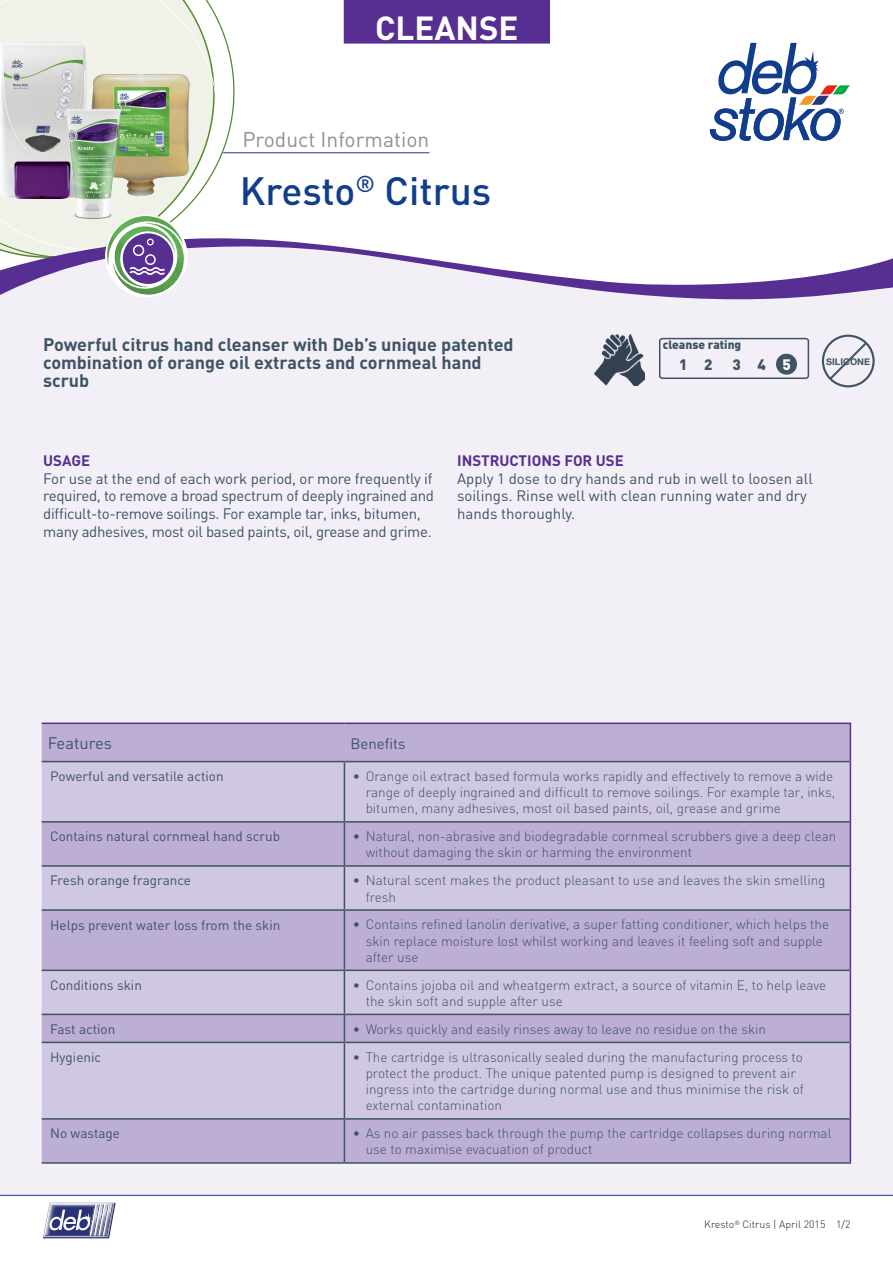
<style>
.page{position:relative;width:893px;height:1263px;background:#fff}
.page>*{position:absolute;margin:0;border:0;box-sizing:border-box;transform-origin:0 0}
.t1{font:500 39px "DIN";color:#103d8c}
.t2{font:700 33px "DIN";color:#fff}
.t3{font:21px "DIN";color:#8e9091}
._08_Copy_Prokyon_8_7{font:700 18px/18px "DIN";color:#3e5364}
.t4{font:16.5px "DIN";color:#3e5364}
._08_Subline_Prokyon{font:15px/17.7px "DIN";letter-spacing:-.02em;color:#3e5364}
._08_Copy_Prokyon_8_7-2{font:15px/17.7px "DIN";color:#3e5364}
._08_Copy_Prokyon_8_7-3{font:700 15px "DIN";color:#572e91}
._08_Subline_Prokyon-2{font:700 15px "DIN";color:#572e91}
.t5{font:900 15px "DIN";color:#3e5364}
.t6{font:300 13.5px/16.2px "DIN";color:#3e5364}
.t7{font:13.5px "DIN";color:#3e5364}
.t8{font:900 12px "DIN";color:#3e5364}
._07_Prokyon_7_9{font:300 10.5px "DIN";color:#231f20}
.t9{font:700 9.3px "Helvetica Neue";color:#3e5364}
.s1{color:#fff}
</style>
<div class="page">
<div style="left:0;top:60px;width:893px;height:1136px;background:#f2eff7"></div>
<hr style="left:0;top:1195px;width:893px;height:1px;background:#103d8c">
<svg style="left:43px;top:1203px;width:73px;height:35px"></svg>
<div style="left:42px;top:724px;width:808px;height:438px;background:#bcaed4"></div>
<svg style="left:42px;top:762px;width:808px;height:356px;background:#c8bddc"></svg>
<hr style="left:42px;top:761px;width:302px;height:1px;background:#3e5364">
<hr style="left:42px;top:821px;width:302px;height:2px;background:#3e5364">
<hr style="left:42px;top:865px;width:302px;height:2px;background:#3e5364">
<hr style="left:42px;top:909px;width:302px;height:2px;background:#3e5364">
<hr style="left:42px;top:969px;width:302px;height:2px;background:#3e5364">
<hr style="left:42px;top:1014px;width:302px;height:1px;background:#3e5364">
<hr style="left:42px;top:1042px;width:302px;height:1px;background:#3e5364">
<hr style="left:42px;top:1118px;width:302px;height:1px;background:#3e5364">
<hr style="left:42px;top:1162px;width:302px;height:2px;background:#3e5364">
<hr style="left:344px;top:762px;width:1px;height:59px;background:#3e5364">
<hr style="left:344px;top:823px;width:1px;height:42px;background:#3e5364">
<hr style="left:344px;top:867px;width:1px;height:42px;background:#3e5364">
<hr style="left:344px;top:911px;width:1px;height:58px;background:#3e5364">
<hr style="left:344px;top:971px;width:1px;height:43px;background:#3e5364">
<svg style="left:344px;top:1015px;width:1px;height:27px"></svg>
<hr style="left:344px;top:1043px;width:1px;height:75px;background:#3e5364">
<hr style="left:344px;top:1119px;width:1px;height:43px;background:#3e5364">
<hr style="left:344px;top:761px;width:506px;height:1px;background:#3e5364">
<hr style="left:344px;top:821px;width:506px;height:2px;background:#3e5364">
<hr style="left:344px;top:865px;width:506px;height:2px;background:#3e5364">
<hr style="left:344px;top:909px;width:506px;height:2px;background:#3e5364">
<hr style="left:344px;top:969px;width:506px;height:2px;background:#3e5364">
<hr style="left:344px;top:1014px;width:506px;height:1px;background:#3e5364">
<hr style="left:344px;top:1042px;width:506px;height:1px;background:#3e5364">
<hr style="left:344px;top:1118px;width:506px;height:1px;background:#3e5364">
<hr style="left:344px;top:1162px;width:507px;height:2px;background:#3e5364">
<hr style="left:42px;top:722px;width:302px;height:2px;background:#572e91">
<hr style="left:344px;top:722px;width:507px;height:2px;background:#572e91">
<hr style="left:850px;top:724px;width:1px;height:37px;background:#572e91">
<hr style="left:850px;top:761px;width:1px;height:61px;background:#572e91">
<hr style="left:850px;top:822px;width:1px;height:44px;background:#572e91">
<hr style="left:850px;top:866px;width:1px;height:44px;background:#572e91">
<hr style="left:850px;top:910px;width:1px;height:60px;background:#572e91">
<hr style="left:850px;top:970px;width:1px;height:44px;background:#572e91">
<svg style="left:850px;top:1014px;width:1px;height:28px"></svg>
<hr style="left:850px;top:1042px;width:1px;height:77px;background:#572e91">
<hr style="left:850px;top:1119px;width:1px;height:43px;background:#572e91">
<div style="left:250px;top:0;width:643px;height:235px;background:#fff"></div>
<svg style="left:0;top:0;width:250px;height:235px;fill:#f0f2e9"></svg>
<hr style="left:223px;top:152px;width:206px;height:1px;background:#243a79">
<svg style="left:0;top:235px;width:893px;height:65px"></svg>
<div style="left:105px;top:215px;width:83px;height:82px;background:#fff;border-radius:50%"></div>
<img style="left:113px;top:222px;width:72px;height:74px">
<img style="left:113px;top:267px;width:62px;height:22px">
<img style="left:105px;top:216px;width:78px;height:51px">
<svg style="left:710px;top:43px;width:140px;height:98px"></svg>
<div style="left:344px;top:0;width:206px;height:44px;background:#572e91"></div>
<img style="left:0;top:30px;width:96px;height:180px">
<img style="left:83px;top:67px;width:115px;height:135px">
<svg style="left:822px;top:335px;width:53px;height:52px"></svg>
<img style="left:594px;top:334px;width:50px;height:51px">
<div style="left:659px;top:338px;width:150px;height:41px;border:2px solid #3e5364;border-radius:3px"></div>
<div style="left:776px;top:354px;width:21px;height:21px;background:#3e5364;border-radius:50%"></div>
<img style="left:43px;top:104px;width:97px;height:118px">
<p class="t2" style="left:375px;top:6px;width:145px">CLEANSE</p>
<p class="t3" style="left:242px;top:126px;width:188px">Product Information</p>
<p class="t1" style="left:240px;top:166px;width:253px">Kresto<sup>®</sup> Citrus</p>
<p class="_08_Copy_Prokyon_8_7" style="left:43px;top:335px;width:472px">Powerful citrus hand cleanser with Deb’s unique patented combination of orange oil extracts and cornmeal hand scrub</p>
<p class="t8" style="left:663px;top:337px;width:80px">cleanse rating</p>
<p class="t5" style="left:679px;top:354px;width:35px">1 2</p>
<p class="t5" style="left:732px;top:354px;width:60px">3 4 <span class="s1">5</span></p>
<p class="t9" style="left:826px;top:355px;width:45px">SILICONE</p>
<p class="_08_Subline_Prokyon-2" style="left:43px;top:451px;width:49px">USAGE</p>
<p class="_08_Subline_Prokyon" style="left:43px;top:469px;width:392px">For use at the end of each work period, or more frequently if required, to remove a broad spectrum of deeply ingrained and difficult-to-remove soilings. For example tar, inks, bitumen, many adhesives, most oil based paints, oil, grease and grime.</p>
<p class="_08_Copy_Prokyon_8_7-3" style="left:457px;top:451px;width:168px">INSTRUCTIONS FOR USE</p>
<p class="_08_Copy_Prokyon_8_7-2" style="left:457px;top:469px;width:357px">Apply 1 dose to dry hands and rub in well to loosen all soilings. Rinse well with clean running water and dry hands thoroughly.</p>
<p class="t4" style="left:48px;top:733px;width:66px">Features</p>
<p class="_08_Subline_Prokyon" style="left:350px;top:734px;width:57px">Benefits</p>
<p class="t7" style="left:50px;top:768px;width:175px">Powerful and versatile action</p>
<p class="t6" style="left:366px;top:768px;width:471px;text-indent:-13px">• Orange oil extract based formula works rapidly and effectively to remove a wide range of deeply ingrained and difficult to remove soilings. For example tar, inks, bitumen, many adhesives, most oil based paints, oil, grease and grime</p>
<p class="t7" style="left:50px;top:828px;width:231px">Contains natural cornmeal hand scrub</p>
<p class="t6" style="left:366px;top:828px;width:472px;text-indent:-13px">• Natural, non-abrasive and biodegradable cornmeal scrubbers give a deep clean without damaging the skin or harming the environment</p>
<p class="t7" style="left:50px;top:872px;width:142px">Fresh orange fragrance</p>
<p class="t6" style="left:366px;top:872px;width:461px;text-indent:-13px">• Natural scent makes the product pleasant to use and leaves the skin smelling fresh</p>
<p class="t7" style="left:50px;top:916px;width:232px">Helps prevent water loss from the skin</p>
<p class="t6" style="left:366px;top:916px;width:465px;text-indent:-13px">• Contains refined lanolin derivative, a super fatting conditioner, which helps the skin replace moisture lost whilst working and leaves it feeling soft and supple after use</p>
<p class="t7" style="left:50px;top:976px;width:93px">Conditions skin</p>
<p class="t6" style="left:366px;top:976px;width:462px;text-indent:-13px">• Contains jojoba oil and wheatgerm extract, a source of vitamin E, to help leave the skin soft and supple after use</p>
<p class="t7" style="left:50px;top:1020px;width:67px">Fast action</p>
<p class="t6" style="left:353px;top:1021px;width:415px">• Works quickly and easily rinses away to leave no residue on the skin</p>
<p class="t7" style="left:50px;top:1048px;width:52px">Hygienic</p>
<p class="t6" style="left:366px;top:1049px;width:440px;text-indent:-13px">• The cartridge is ultrasonically sealed during the manufacturing process to protect the product. The unique patented pump is designed to prevent air ingress into the cartridge during normal use and thus minimise the risk of external contamination</p>
<p class="t7" style="left:50px;top:1125px;width:71px">No wastage</p>
<p class="t6" style="left:366px;top:1125px;width:467px;text-indent:-13px">• As no air passes back through the pump the cartridge collapses during normal use to maximise evacuation of product</p>
<p class="_07_Prokyon_7_9" style="left:704px;top:1218px;width:148px">Kresto<sup>®</sup> Citrus | April 2015 1/2</p>
</div>
